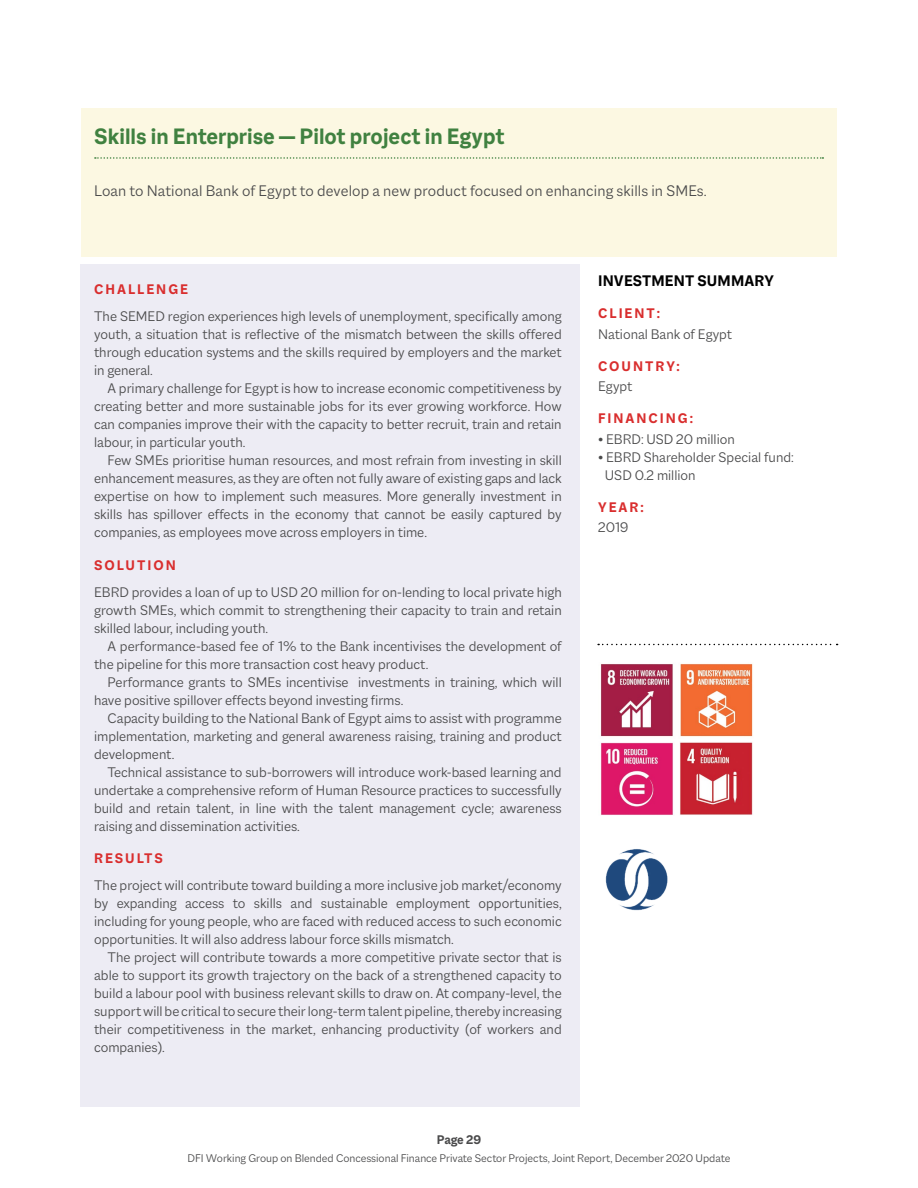
<style>
.page{position:relative;width:918px;height:1188px;background:#fff}
.page>*{position:absolute;margin:0;border:0;box-sizing:border-box;transform-origin:0 0}
.Profile_Project{font:700 24px "Macklin Sans";color:#408140}
.Body{font:300 16.5px "Macklin Sans";letter-spacing:.01em;color:#4a4a4b}
.Profile_Sub{font:700 16.5px "Macklin Sans";letter-spacing:.01em;color:#000}
.Body_1{font:300 15px/18px "Macklin Sans";color:#4a4a4b;text-align:justify}
.Profile_body{font:300 15px/18px "Macklin Sans";color:#4a4a4b}
.Callout_2{font:700 15px "Macklin Sans";letter-spacing:.13em;color:#d92e2e}
.t1{font:700 13.5px "Macklin Sans";letter-spacing:-.015em;color:#4a4a4b}
.t2{font:300 12px "Macklin Sans";color:#4a4a4b}
</style>
<div class="page">
<div style="left:81px;top:108px;width:756px;height:148px;background:#fcf8e2"></div>
<div style="left:81px;top:264px;width:499px;height:843px;background:#edecf4"></div>
<svg style="left:95px;top:157px;width:728px;height:2px"></svg>
<svg style="left:598px;top:644px;width:240px;height:1px"></svg>
<img style="left:601px;top:663px;width:152px;height:74px">
<img style="left:601px;top:742px;width:72px;height:73px">
<img style="left:680px;top:742px;width:73px;height:73px">
<img style="left:605px;top:849px;width:63px;height:62px">
<p class="Profile_Project" style="left:94px;top:122px;width:412px">Skills in Enterprise — Pilot project in Egypt</p>
<p class="Body" style="left:94px;top:181px;width:614px">Loan to National Bank of Egypt to develop a new product focused on enhancing skills in SMEs.</p>
<p class="Callout_2" style="left:94px;top:281px;width:95px">CHALLENGE</p>
<p class="Body_1" style="left:94px;top:307px;width:469px">The SEMED region experiences high levels of unemployment, specifically among youth, a situation that is reflective of the mismatch between the skills offered through education systems and the skills required by employers and the market in general.</p>
<p class="Body_1" style="left:94px;top:379px;width:469px;text-indent:14px">A primary challenge for Egypt is how to increase economic competitiveness by creating better and more sustainable jobs for its ever growing workforce. How can companies improve their with the capacity to better recruit, train and retain labour, in particular youth.</p>
<p class="Body_1" style="left:94px;top:451px;width:469px;text-indent:14px">Few SMEs prioritise human resources, and most refrain from investing in skill enhancement measures, as they are often not fully aware of existing gaps and lack expertise on how to implement such measures. More generally investment in skills has spillover effects in the economy that cannot be easily captured by companies, as employees move across employers in time.</p>
<p class="Callout_2" style="left:94px;top:556px;width:83px">SOLUTION</p>
<p class="Body_1" style="left:94px;top:583px;width:469px">EBRD provides a loan of up to USD 20 million for on-lending to local private high growth SMEs, which commit to strengthening their capacity to train and retain skilled labour, including youth.</p>
<p class="Body_1" style="left:94px;top:637px;width:469px;text-indent:14px">A performance-based fee of 1% to the Bank incentivises the development of the pipeline for this more transaction cost heavy product.</p>
<p class="Body_1" style="left:94px;top:673px;width:469px;text-indent:14px">Performance grants to SMEs incentivise investments in training, which will have positive spillover effects beyond investing firms.</p>
<p class="Body_1" style="left:94px;top:709px;width:469px;text-indent:14px">Capacity building to the National Bank of Egypt aims to assist with programme implementation, marketing and general awareness raising, training and product development.</p>
<p class="Body_1" style="left:94px;top:763px;width:469px;text-indent:14px">Technical assistance to sub-borrowers will introduce work-based learning and undertake a comprehensive reform of Human Resource practices to successfully build and retain talent, in line with the talent management cycle; awareness raising and dissemination activities.</p>
<p class="Callout_2" style="left:94px;top:849px;width:70px">RESULTS</p>
<p class="Body_1" style="left:94px;top:876px;width:469px">The project will contribute toward building a more inclusive job market/economy by expanding access to skills and sustainable employment opportunities, including for young people, who are faced with reduced access to such economic opportunities. It will also address labour force skills mismatch.</p>
<p class="Body_1" style="left:94px;top:948px;width:469px;text-indent:14px">The project will contribute towards a more competitive private sector that is able to support its growth trajectory on the back of a strengthened capacity to build a labour pool with business relevant skills to draw on. At company-level, the support will be critical to secure their long-term talent pipeline, thereby increasing their competitiveness in the market, enhancing productivity (of workers and companies).</p>
<p class="Profile_Sub" style="left:598px;top:271px;width:177px">INVESTMENT SUMMARY</p>
<p class="Callout_2" style="left:598px;top:305px;width:63px">CLIENT:</p>
<p class="Profile_body" style="left:598px;top:325px;width:135px">National Bank of Egypt</p>
<p class="Callout_2" style="left:598px;top:357px;width:83px">COUNTRY:</p>
<p class="Profile_body" style="left:598px;top:377px;width:36px">Egypt</p>
<p class="Callout_2" style="left:598px;top:410px;width:96px">FINANCING:</p>
<p class="Profile_body" style="left:598px;top:430px;width:138px">• EBRD: USD 20 million</p>
<p class="Profile_body" style="left:605px;top:448px;width:190px;text-indent:-7px">• EBRD Shareholder Special fund:<br>USD 0.2 million</p>
<p class="Callout_2" style="left:598px;top:498px;width:47px">YEAR:</p>
<p class="Profile_body" style="left:598px;top:518px;width:32px">2019</p>
<p class="t1" style="left:437px;top:1132px;width:46px">Page 29</p>
<p class="t2" style="left:188px;top:1151px;width:544px">DFI Working Group on Blended Concessional Finance Private Sector Projects, Joint Report, December 2020 Update</p>
</div>
